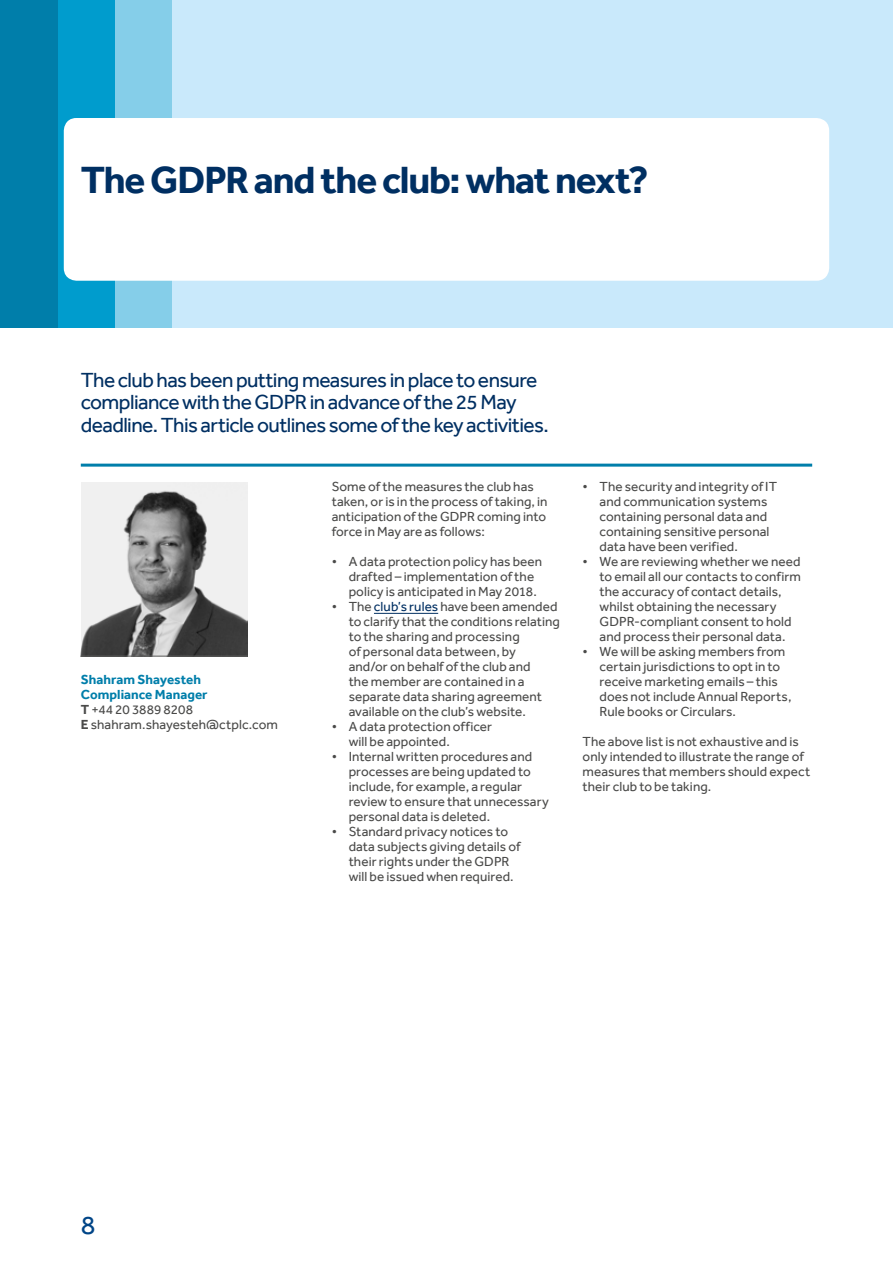
<style>
.page{position:relative;width:893px;height:1263px;background:#fff}
.page>*{position:absolute;margin:0;border:0;box-sizing:border-box;transform-origin:0 0}
.t1{font:700 39px "Effra";letter-spacing:-.03em;color:#002f62}
.t2{font:27px "Effra";color:#004587}
.t3{font:21px/22.5px "Effra";letter-spacing:-.025em;color:#002f62}
.t4{font:13.5px/15px "Effra";letter-spacing:.005em;color:#4a4a49}
.s1{font-weight:700;color:#007eaa}
.s2{font-weight:700}
.s3{color:#002f62}
</style>
<div class="page">
<div style="left:171px;top:0;width:722px;height:327px;background:#c9e9fb"></div>
<div style="left:114px;top:0;width:57px;height:327px;background:#85cee9"></div>
<div style="left:57px;top:0;width:57px;height:327px;background:#009ccd"></div>
<div style="left:0;top:0;width:58px;height:327px;background:#007eaa"></div>
<div style="left:64px;top:118px;width:765px;height:163px;background:#fff;border-radius:13px"></div>
<hr style="left:374px;top:613px;width:64px;height:1px;background:#002f62">
<img style="left:81px;top:482px;width:167px;height:174px">
<hr style="left:81px;top:464px;width:731px;height:3px;background:#007eaa">
<hr style="left:81px;top:656px;width:167px;height:1px;background:#60605f">
<h1 class="t1" style="left:81px;top:156px;width:569px">The GDPR and the club: what next?</h1>
<h3 class="t3" style="left:81px;top:368px;width:469px">The club has been putting measures in place to ensure compliance with the GDPR in advance of the 25 May deadline. This article outlines some of the key activities.</h3>
<p class="t4" style="left:81px;top:672px;width:199px"><span class="s1">Shahram Shayesteh<br>Compliance Manager<br></span><span class="s2">T</span> +44 20 3889 8208<br><span class="s2">E</span> shahram.shayesteh@ctplc.com</p>
<p class="t4" style="left:332px;top:479px;width:217px">Some of the measures the club has taken, or is in the process of taking, in anticipation of the GDPR coming into force in May are as follows:</p>
<p class="t4" style="left:349px;top:554px;width:195px;text-indent:-17px">• A data protection policy has been drafted – implementation of the policy is anticipated in May 2018.</p>
<p class="t4" style="left:349px;top:599px;width:213px;text-indent:-17px">• The <span class="s3">club’s rules</span> have been amended to clarify that the conditions relating to the sharing and processing<br>of personal data between, by<br>and/or on behalf of the club and<br>the member are contained in a separate data sharing agreement available on the club’s website.</p>
<p class="t4" style="left:349px;top:719px;width:145px;text-indent:-17px">• A data protection officer will be appointed.</p>
<p class="t4" style="left:349px;top:749px;width:202px;text-indent:-17px">• Internal written procedures and processes are being updated to include, for example, a regular review to ensure that unnecessary personal data is deleted.</p>
<p class="t4" style="left:349px;top:824px;width:173px;text-indent:-17px">• Standard privacy notices to data subjects giving details of their rights under the GDPR will be issued when required.</p>
<p class="t4" style="left:600px;top:479px;width:179px;text-indent:-17px">• The security and integrity of IT and communication systems containing personal data and containing sensitive personal data have been verified.</p>
<p class="t4" style="left:600px;top:554px;width:203px;text-indent:-17px">• We are reviewing whether we need to email all our contacts to confirm the accuracy of contact details, whilst obtaining the necessary GDPR-compliant consent to hold and process their personal data.</p>
<p class="t4" style="left:600px;top:644px;width:193px;text-indent:-17px">• We will be asking members from certain jurisdictions to opt in to receive marketing emails – this does not include Annual Reports,<br>Rule books or Circulars.</p>
<p class="t4" style="left:583px;top:734px;width:229px">The above list is not exhaustive and is only intended to illustrate the range of measures that members should expect their club to be taking.</p>
<h2 class="t2" style="left:81px;top:1209px;width:16px">8</h2>
</div>
